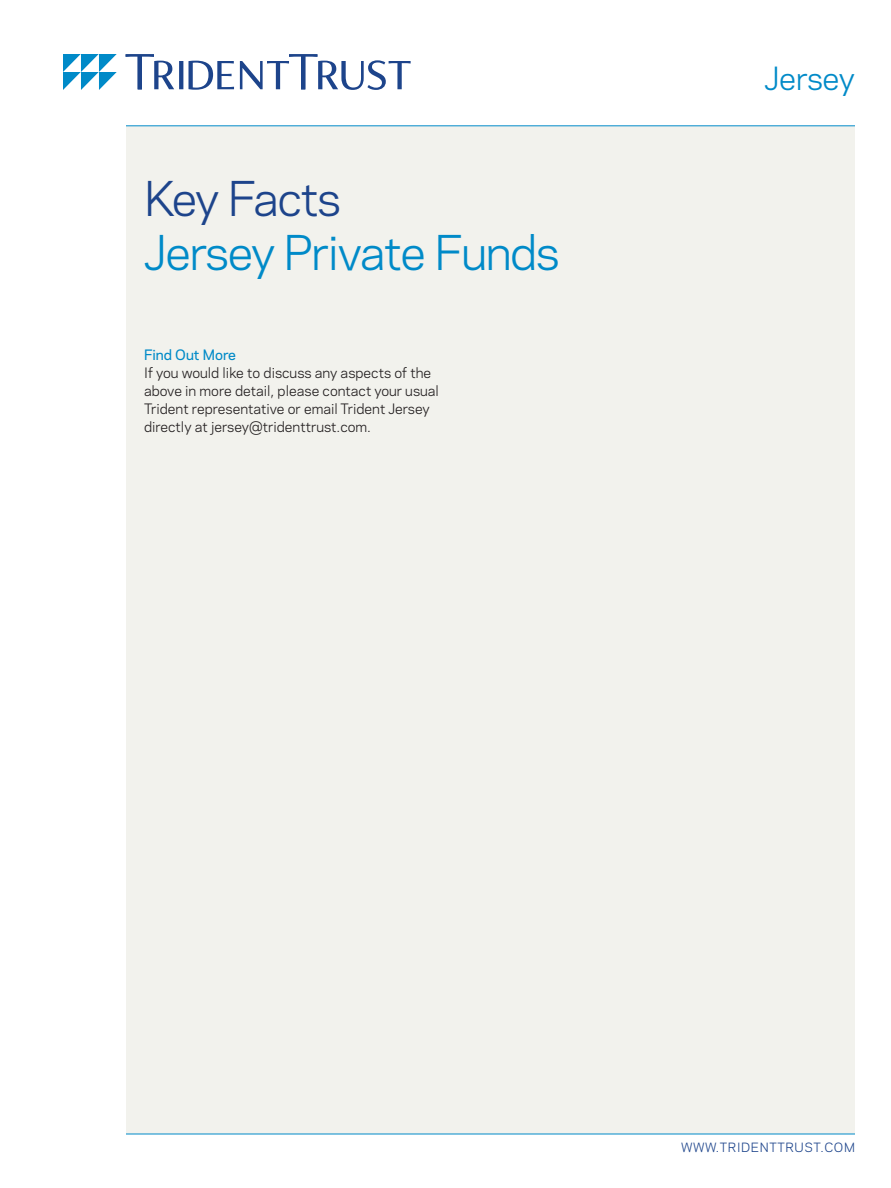
<style>
.page{position:relative;width:891px;height:1188px;background:#fff}
.page>*{position:absolute;margin:0;border:0;box-sizing:border-box;transform-origin:0 0}
.t1{font:45px "Polaris";letter-spacing:-.03em;color:#008ac8}
.t2{font:45px "Polaris";letter-spacing:-.04em;color:#1d448b}
.t3{font:30px "Polaris";letter-spacing:-.01em;color:#008ac8}
._1st_Paragraph{font:13.5px/18px "Polaris";color:#231f20}
.Head_1{font:500 13.5px "Polaris";color:#008ac8}
.t4{font:12px "Polaris";letter-spacing:.05em;color:#1d448b}
</style>
<div class="page">
<div style="left:126px;top:126px;width:729px;height:1008px;background:#f2f2ed"></div>
<hr style="left:126px;top:1134px;width:729px;height:1px;background:#008ac8">
<hr style="left:126px;top:126px;width:729px;height:1px;background:#008ac8">
<svg style="left:126px;top:54px;width:285px;height:36px"></svg>
<svg style="left:63px;top:54px;width:54px;height:36px"></svg>
<h1 class="t2" style="left:144px;top:165px;width:199px">Key Facts</h1>
<h1 class="t1" style="left:144px;top:219px;width:417px">Jersey Private Funds</h1>
<p class="Head_1" style="left:144px;top:345px;width:94px">Find Out More</p>
<p class="_1st_Paragraph" style="left:144px;top:363px;width:296px">If you would like to discuss any aspects of the above in more detail, please contact your usual Trident representative or email Trident Jersey directly at jersey@tridenttrust.com.</p>
<h2 class="t3" style="left:764px;top:56px;width:92px">Jersey</h2>
<p class="t4" style="left:681px;top:1138px;width:175px">WWW.TRIDENTTRUST.COM</p>
</div>
